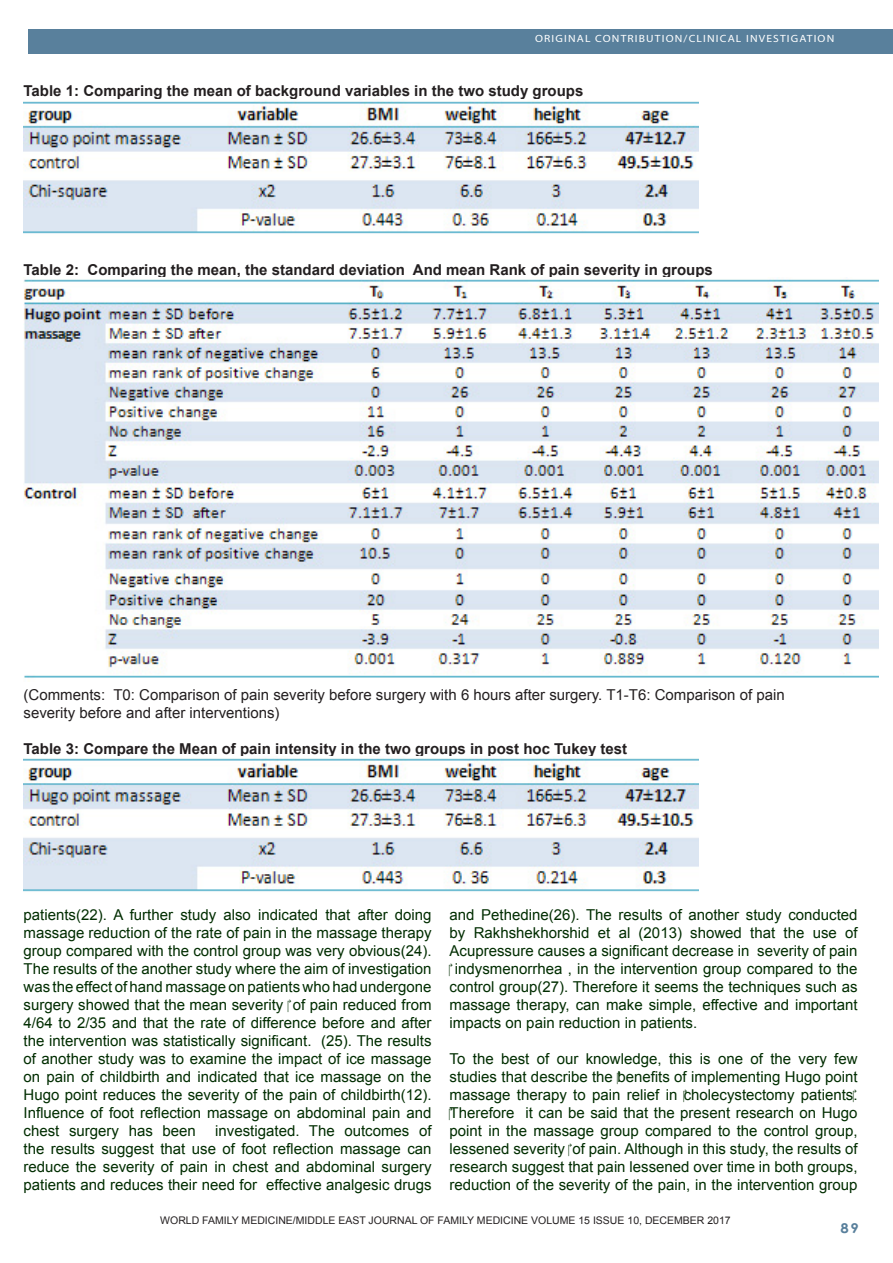
<style>
.page{position:relative;width:893px;height:1263px;background:#fff}
.page>*{position:absolute;margin:0;border:0;box-sizing:border-box;transform-origin:0 0}
.Footnote_Text{font:15px/18px "Arial";color:#002d00;text-align:justify}
.Footnote_Text-2{font:700 15px "Arial";color:#231f20}
.Footnote_Text-3{font:15px/18px "Arial";color:#231f20}
.t1{font:700 13.5px "Century Gothic";color:#59809c;scale:1.1 1}
.Footnote_Text-4{font:10.5px "Arial";color:#231f20}
.t2{font:10.5px "Myriad";letter-spacing:.1em;color:#fff;scale:1.1 1}
</style>
<div class="page">
<div style="left:54px;top:30px;width:839px;height:24px;background:#59809c"></div>
<img style="left:24px;top:99px;width:675px;height:135px">
<img style="left:24px;top:279px;width:855px;height:399px">
<img style="left:24px;top:756px;width:675px;height:136px">
<div style="left:28px;top:30px;width:27px;height:24px;background:#59809c"></div>
<p class="t2" style="left:535px;top:34px;width:273px">ORIGINAL CONTRIBUTION/CLINICAL INVESTIGATION</p>
<p class="Footnote_Text-2" style="left:24px;top:81px;width:561px">Table 1: Comparing the mean of background variables in the two study groups</p>
<p class="Footnote_Text-2" style="left:24px;top:260px;width:691px">Table 2: Comparing the mean, the standard deviation And mean Rank of pain severity in groups</p>
<p class="Footnote_Text-3" style="left:24px;top:685px;width:763px">(Comments: T0: Comparison of pain severity before surgery with 6 hours after surgery. T1-T6: Comparison of pain severity before and after interventions)</p>
<p class="Footnote_Text-2" style="left:24px;top:738px;width:605px">Table 3: Compare the Mean of pain intensity in the two groups in post hoc Tukey test</p>
<p class="Footnote_Text" style="left:24px;top:906px;width:409px">patients(22). A further study also indicated that after doing massage reduction of the rate of pain in the massage therapy group compared with the control group was very obvious(24).<br>The results of the another study where the aim of investigation was the effect of hand massage on patients who had undergone surgery showed that the mean severity of pain reduced from 4/64 to 2/35 and that the rate of difference before and after the intervention was statistically significant. (25). The results of another study was to examine the impact of ice massage on pain of childbirth and indicated that ice massage on the Hugo point reduces the severity of the pain of childbirth(12).<br>Influence of foot reflection massage on abdominal pain and chest surgery has been</p>
<p class="Footnote_Text" style="left:24px;top:1122px;width:409px;text-indent:192px">investigated. The outcomes of the results suggest that use of foot reflection massage can reduce the severity of pain in chest and abdominal surgery patients and reduces their need for effective analgesic drugs</p>
<p class="Footnote_Text" style="left:450px;top:906px;width:409px">and Pethedine(26). The results of another study conducted</p>
<p class="Footnote_Text" style="left:450px;top:924px;width:409px">by Rakhshekhorshid et al (2013) showed that the use of</p>
<p class="Footnote_Text" style="left:450px;top:942px;width:409px">Acupressure causes a significant decrease in severity of pain</p>
<p class="Footnote_Text" style="left:455px;top:960px;width:404px">indysmenorrhea , in the intervention group compared to the</p>
<p class="Footnote_Text" style="left:450px;top:978px;width:409px">control group(27). Therefore it seems the techniques such as</p>
<p class="Footnote_Text" style="left:450px;top:996px;width:409px">massage therapy, can make simple, effective and important</p>
<p class="Footnote_Text" style="left:450px;top:1014px;width:249px">impacts on pain reduction in patients.</p>
<p class="Footnote_Text" style="left:450px;top:1050px;width:410px">To the best of our knowledge, this is one of the very few studies that describe the benefits of implementing Hugo point massage therapy to pain relief in cholecystectomy patients.<br>Therefore it can be said that the present research on Hugo point in the massage group compared to the control group, lessened severity of pain. Although in this study, the results of research suggest that pain lessened over time in both groups, reduction of the severity of the pain, in the intervention group</p>
<p class="Footnote_Text-4" style="left:160px;top:1214px;width:572px">WORLD FAMILY MEDICINE/MIDDLE EAST JOURNAL OF FAMILY MEDICINE VOLUME 15 ISSUE 10, DECEMBER 2017</p>
<p class="t1" style="left:840px;top:1218px;width:18px">89</p>
</div>
